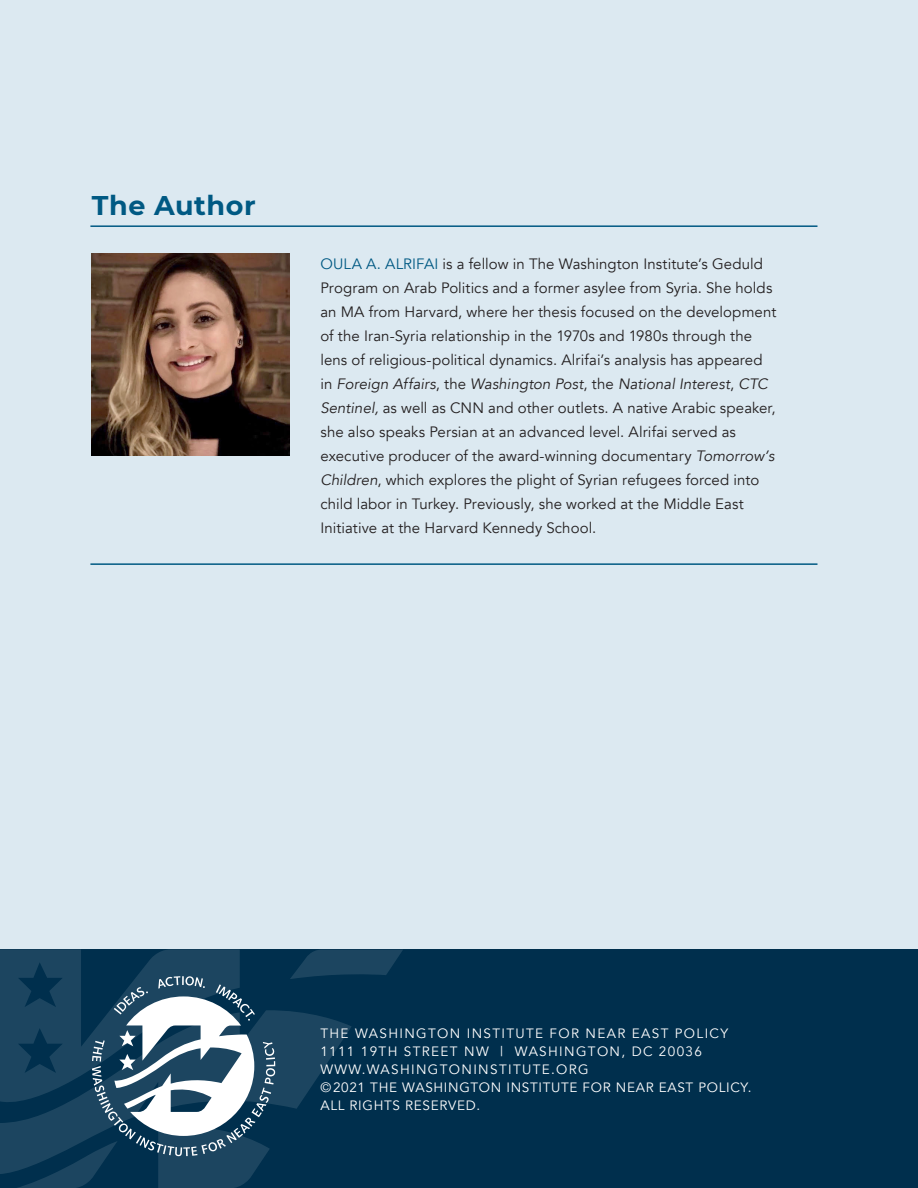
<style>
.page{position:relative;width:918px;height:1188px;background:#dce9f1}
.page>*{position:absolute;margin:0;border:0;box-sizing:border-box;transform-origin:0 0}
.main_title{font:700 27px "Montserrat";letter-spacing:.02em;color:#005983}
.Author_bio{font:15px/24px "Avenir";letter-spacing:.005em;color:#231f20}
.t1{font:13.5px "Avenir";letter-spacing:.1em;color:#fff}
.t2{font:13.5px/18px "Avenir";letter-spacing:.05em;color:#fff}
.s1{color:#005983}
.s2{font-style:italic}
</style>
<div class="page">
<div style="left:0;top:949px;width:918px;height:239px;background:#002f4d"></div>
<svg style="left:290px;top:950px;width:113px;height:29px"></svg>
<svg style="left:275px;top:1010px;width:76px;height:99px;fill:#1c4560"></svg>
<img style="left:92px;top:254px;width:197px;height:201px">
<svg style="left:0;top:949px;width:275px;height:239px"></svg>
<hr style="left:90px;top:225px;width:727px;height:2px;background:#005983">
<hr style="left:90px;top:563px;width:727px;height:2px;background:#005983">
<p class="main_title" style="left:92px;top:186px;width:165px">The Author</p>
<p class="Author_bio" style="left:320px;top:252px;width:457px"><span class="s1">OULA A. ALRIFAI</span> is a fellow in The Washington Institute’s Geduld Program on Arab Politics and a former asylee from Syria. She holds an MA from Harvard, where her thesis focused on the development of the Iran-Syria relationship in the 1970s and 1980s through the lens of religious-political dynamics. Alrifai’s analysis has appeared in <span class="s2">Foreign Affairs</span>, the <span class="s2">Washington Post</span>, the <span class="s2">National Interest</span>, <span class="s2">CTC Sentinel,</span> as well as CNN and other outlets. A native Arabic speaker, she also speaks Persian at an advanced level. Alrifai served as executive producer of the award-winning documentary <span class="s2">Tomorrow’s Children</span>, which explores the plight of Syrian refugees forced into child labor in Turkey. Previously, she worked at the Middle East Initiative at the Harvard Kennedy School.</p>
<p class="t1" style="left:320px;top:1025px;width:409px">THE WASHINGTON INSTITUTE FOR NEAR EAST POLICY</p>
<p class="t1" style="left:320px;top:1043px;width:383px">1111 19TH STREET NW | WASHINGTON, DC 20036</p>
<p class="t1" style="left:320px;top:1061px;width:270px">WWW.WASHINGTONINSTITUTE.ORG</p>
<p class="t2" style="left:320px;top:1078px;width:433px">©2021 THE WASHINGTON INSTITUTE FOR NEAR EAST POLICY.<br>ALL RIGHTS RESERVED.</p>
</div>
